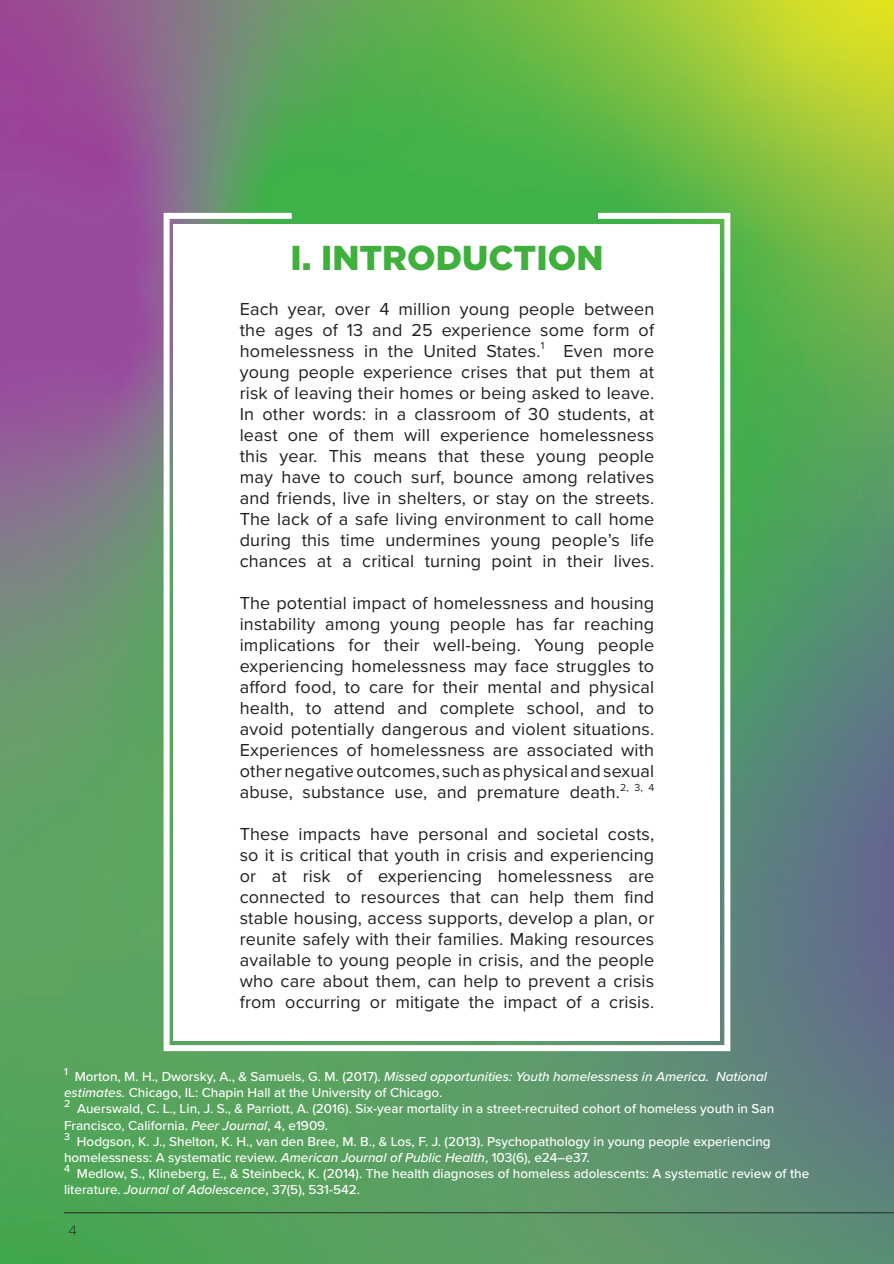
<style>
.page{position:relative;width:894px;height:1264px;background:#fff}
.page>*{position:absolute;margin:0;border:0;box-sizing:border-box;transform-origin:0 0}
.En-tête_-_Aligner_au_centre{font:900 34.5px "Gotham";color:#3eb03b}
.t1{font:18px/21px "Proxima Nova";letter-spacing:.01em;color:#231f20;text-align:justify}
.t2{font:500 13.5px/16.2px "Proxima Nova";color:#fff}
.t3{font:300 13.5px "Gotham";color:#262825}
.s1{font-style:italic}
</style>
<div class="page">
<img style="left:0;top:0;width:893px;height:1263px">
<svg style="left:161px;top:210px;width:572px;height:843px"></svg>
<div style="left:174px;top:225px;width:545px;height:815px;background:#fff"></div>
<hr style="left:64px;top:1212px;width:829px;height:1px;background:#262825">
<p class="En-tête_-_Aligner_au_centre" style="left:290px;top:233px;width:314px">I. INTRODUCTION</p>
<p class="t1" style="left:240px;top:297px;width:416px">Each year, over 4 million young people between the ages of 13 and 25 experience some form of homelessness in the United States.<sup>1</sup> Even more young people experience crises that put them at risk of leaving their homes or being asked to leave.<br>In other words: in a classroom of 30 students, at least one of them will experience homelessness this year. This means that these young people may have to couch surf, bounce among relatives and friends, live in shelters, or stay on the streets.<br>The lack of a safe living environment to call home during this time undermines young people’s life chances at a critical turning point in their lives.</p>
<p class="t1" style="left:240px;top:591px;width:416px">The potential impact of homelessness and housing instability among young people has far reaching implications for their well-being. Young people experiencing homelessness may face struggles to afford food, to care for their mental and physical health, to attend and complete school, and to avoid potentially dangerous and violent situations.<br>Experiences of homelessness are associated with other negative outcomes, such as physical and sexual abuse, substance use, and premature death.<sup>2,</sup> <sup>3,</sup> <sup>4</sup></p>
<p class="t1" style="left:240px;top:822px;width:416px">These impacts have personal and societal costs, so it is critical that youth in crisis and experiencing or at risk of experiencing homelessness are connected to resources that can help them find stable housing, access supports, develop a plan, or reunite safely with their families. Making resources available to young people in crisis, and the people who care about them, can help to prevent a crisis from occurring or mitigate the impact of a crisis.</p>
<p class="t2" style="left:64px;top:1067px;width:704px"><sup>1</sup> Morton, M. H., Dworsky, A., &amp; Samuels, G. M. (2017). <span class="s1">Missed opportunities: Youth homelessness in America. National estimates.</span> Chicago, IL: Chapin Hall at the University of Chicago.</p>
<p class="t2" style="left:64px;top:1100px;width:711px"><sup>2</sup> Auerswald, C. L., Lin, J. S., &amp; Parriott, A. (2016). Six-year mortality in a street-recruited cohort of homeless youth in San<br>Francisco, California. <span class="s1">Peer Journal</span>, 4, e1909.</p>
<p class="t2" style="left:64px;top:1132px;width:708px"><sup>3</sup> Hodgson, K. J., Shelton, K. H., van den Bree, M. B., &amp; Los, F. J. (2013). Psychopathology in young people experiencing homelessness: A systematic review. <span class="s1">American Journal of Public Health</span>, 103(6), e24–e37.</p>
<p class="t2" style="left:64px;top:1164px;width:746px"><sup>4</sup> Medlow, S., Klineberg, E., &amp; Steinbeck, K. (2014). The health diagnoses of homeless adolescents: A systematic review of the literature. <span class="s1">Journal of Adolescence</span>, 37(5), 531-542.</p>
<p class="t3" style="left:68px;top:1221px;width:10px">4</p>
</div>
